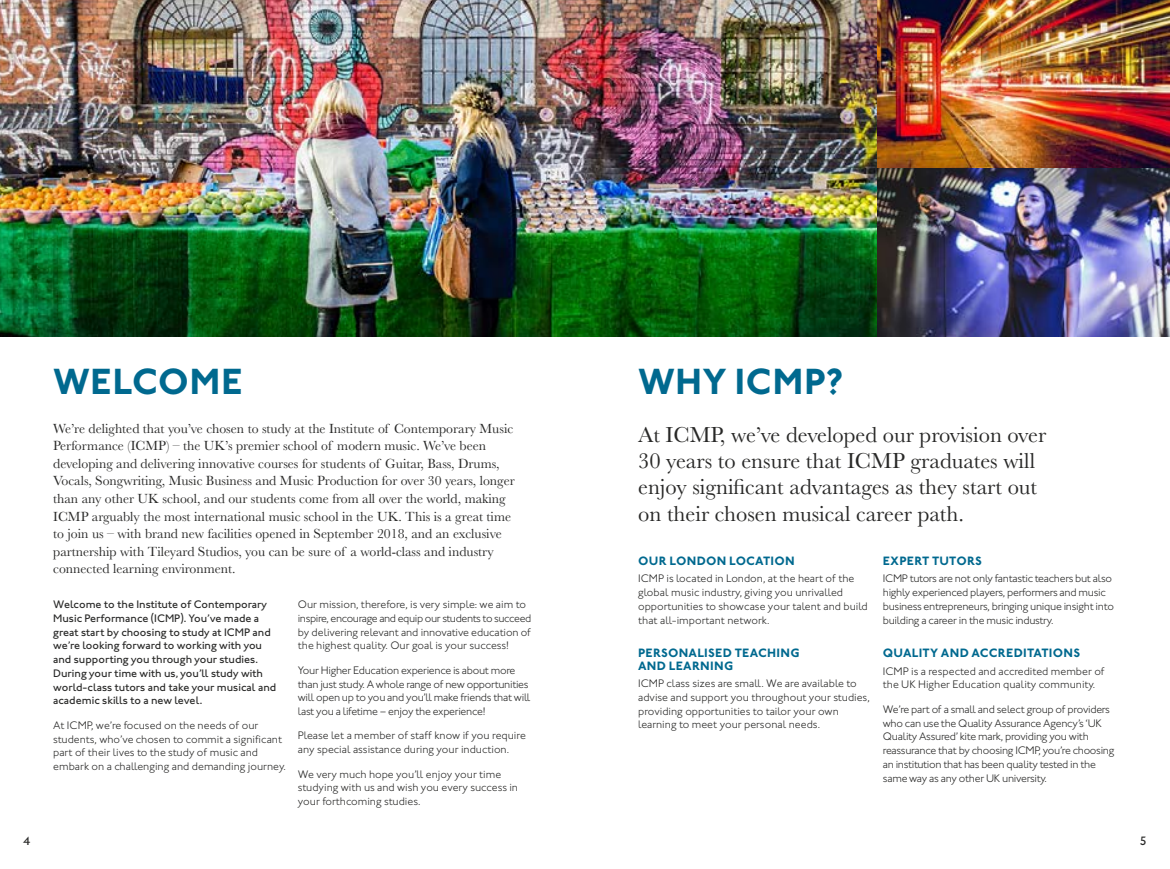
<style>
.page{position:relative;width:1170px;height:869px;background:#fff}
.page>*{position:absolute;margin:0;border:0;box-sizing:border-box;transform-origin:0 0}
.t1{font:700 37.5px "Johnston ITC";letter-spacing:.005em;color:#00698f}
.t2{font:22.5px/26.2px "Baskerville";color:#282827}
.t3{font:13.75px/17.5px "Baskerville";color:#282827}
.t4{font:700 12.5px/12.5px "Johnston ITC";letter-spacing:.02em;color:#00698f}
.t5{font:500 12.5px "Johnston ITC";color:#282827}
.t6{font:300 11.25px/13.8px "Johnston ITC";letter-spacing:-.015em;color:#282827}
.t7{font:500 11.25px/13.8px "Johnston ITC";color:#282827}
</style>
<div class="page">
<img style="left:0;top:0;width:1169px;height:337px">
<img style="left:877px;top:168px;width:292px;height:169px">
<h1 class="t1" style="left:53px;top:359px;width:191px">WELCOME</h1>
<p class="t3" style="left:53px;top:419px;width:463px">We’re delighted that you’ve chosen to study at the Institute of Contemporary Music Performance (ICMP) – the UK’s premier school of modern music. We’ve been developing and delivering innovative courses for students of Guitar, Bass, Drums, Vocals, Songwriting, Music Business and Music Production for over 30 years, longer than any other UK school, and our students come from all over the world, making ICMP arguably the most international music school in the UK. This is a great time to join us – with brand new facilities opened in September 2018, and an exclusive partnership with Tileyard Studios, you can be sure of a world-class and industry connected learning environment.</p>
<p class="t7" style="left:53px;top:597px;width:225px">Welcome to the Institute of Contemporary Music Performance (ICMP). You’ve made a great start by choosing to study at ICMP and we’re looking forward to working with you and supporting you through your studies.<br>During your time with us, you’ll study with world-class tutors and take your musical and academic skills to a new level.</p>
<p class="t6" style="left:53px;top:717px;width:234px">At ICMP, we’re focused on the needs of our students, who’ve chosen to commit a significant part of their lives to the study of music and embark on a challenging and demanding journey.</p>
<p class="t6" style="left:298px;top:597px;width:235px">Our mission, therefore, is very simple: we aim to inspire, encourage and equip our students to succeed by delivering relevant and innovative education of the highest quality. Our goal is your success!</p>
<p class="t6" style="left:298px;top:662px;width:234px">Your Higher Education experience is about more than just study. A whole range of new opportunities will open up to you and you’ll make friends that will last you a lifetime – enjoy the experience!</p>
<p class="t6" style="left:298px;top:728px;width:229px">Please let a member of staff know if you require any special assistance during your induction.</p>
<p class="t6" style="left:298px;top:766px;width:222px">We very much hope you’ll enjoy your time studying with us and wish you every success in your forthcoming studies.</p>
<h1 class="t1" style="left:638px;top:359px;width:207px">WHY ICMP?</h1>
<h2 class="t2" style="left:638px;top:421px;width:409px">At ICMP, we’ve developed our provision over 30 years to ensure that ICMP graduates will enjoy significant advantages as they start out on their chosen musical career path.</h2>
<p class="t4" style="left:638px;top:554px;width:158px">OUR LONDON LOCATION</p>
<p class="t6" style="left:638px;top:571px;width:231px">ICMP is located in London, at the heart of the global music industry, giving you unrivalled opportunities to showcase your talent and build that all-important network.</p>
<p class="t4" style="left:638px;top:646px;width:163px">PERSONALISED TEACHING<br>AND LEARNING</p>
<p class="t6" style="left:638px;top:676px;width:233px">ICMP class sizes are small. We are available to advise and support you throughout your studies, providing opportunities to tailor your own learning to meet your personal needs.</p>
<p class="t4" style="left:882px;top:554px;width:100px">EXPERT TUTORS</p>
<p class="t6" style="left:882px;top:571px;width:232px">ICMP tutors are not only fantastic teachers but also highly experienced players, performers and music business entrepreneurs, bringing unique insight into building a career in the music industry.</p>
<p class="t4" style="left:882px;top:646px;width:199px">QUALITY AND ACCREDITATIONS</p>
<p class="t6" style="left:882px;top:663px;width:223px">ICMP is a respected and accredited member of the UK Higher Education quality community.</p>
<p class="t6" style="left:882px;top:701px;width:233px">We’re part of a small and select group of providers who can use the Quality Assurance Agency’s ‘UK Quality Assured’ kite mark, providing you with reassurance that by choosing ICMP, you’re choosing an institution that has been quality tested in the same way as any other UK university.</p>
<p class="t5" style="left:23px;top:833px;width:9px">4</p>
<p class="t5" style="left:1139px;top:833px;width:9px">5</p>
</div>
